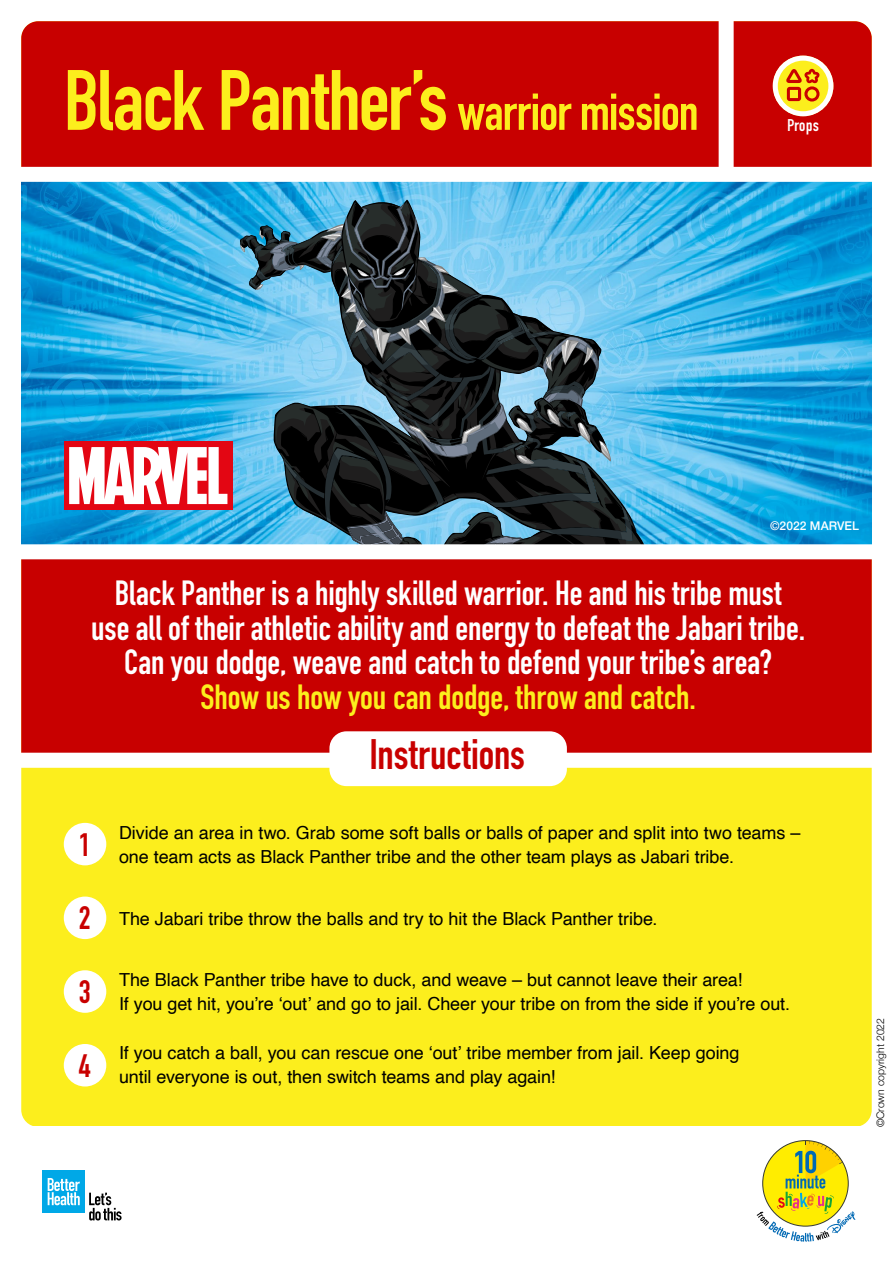
<style>
.page{position:relative;width:893px;height:1263px;background:#fff}
.page>*{position:absolute;margin:0;border:0;box-sizing:border-box;transform-origin:0 0}
.t1{font:700 84px "DIN Condensed";letter-spacing:-.02em;color:#fcee1d}
.t2{font:700 42px "DIN Condensed";letter-spacing:-.005em;color:#c80000}
.t3{font:700 34.5px/34.5px "DIN Condensed";letter-spacing:-.005em;color:#fff;text-align:center}
.t4{font:700 31.95px "DIN Condensed";color:#c80000}
.t5{font:18px/24px "Helvetica";letter-spacing:-.005em;color:#000}
.t6{font:17.1px "DIN Condensed";letter-spacing:-.005em;color:#fff}
.t7{font:500 12px "Helvetica Neue";letter-spacing:.005em;color:#fff}
.t8{font:300 10.5px "Helvetica Neue";color:#000}
.s1{font-size:51px}
.s2{color:#fcee1d}
</style>
<div class="page">
<div style="left:21px;top:21px;width:851px;height:1106px;background:#fcee1d;border-radius:17px"></div>
<div style="left:21px;top:21px;width:851px;height:732px;background:#c80000"></div>
<img style="left:21px;top:182px;width:851px;height:362px">
<div style="left:0;top:167px;width:893px;height:15px;background:#fff"></div>
<svg style="left:773px;top:56px;width:60px;height:60px"></svg>
<svg style="left:240px;top:199px;width:405px;height:345px;background:#59b1d9"></svg>
<svg style="left:270px;top:202px;width:329px;height:342px;background:#416271"></svg>
<div style="left:0;top:544px;width:893px;height:15px;background:#fff"></div>
<div style="left:64px;top:441px;width:169px;height:69px;background:#e30613"></div>
<svg style="left:69px;top:447px;width:158px;height:57px"></svg>
<div style="left:0;top:753px;width:893px;height:15px;background:#fff"></div>
<div style="left:329px;top:731px;width:238px;height:55px;background:#fff;border-radius:17px"></div>
<div style="left:64px;top:1044px;width:42px;height:42px;background:#fff;border-radius:50%"></div>
<div style="left:64px;top:823px;width:42px;height:42px;background:#fff;border-radius:50%"></div>
<div style="left:64px;top:896px;width:42px;height:43px;background:#fff;border-radius:50%"></div>
<div style="left:64px;top:970px;width:42px;height:43px;background:#fff;border-radius:50%"></div>
<div style="left:719px;top:0;width:15px;height:179px;background:#fff"></div>
<div style="left:43px;top:1170px;width:42px;height:43px;background:#00a8e7"></div>
<svg style="left:48px;top:1178px;width:32px;height:27px"></svg>
<svg style="left:89px;top:1193px;width:33px;height:27px"></svg>
<svg style="left:757px;top:1140px;width:98px;height:102px"></svg>
<p class="t1" style="left:64px;top:44px;width:636px">Black Panther’s <span class="s1">warrior mission</span></p>
<p class="t6" style="left:787px;top:115px;width:34px">Props</p>
<p class="t7" style="left:770px;top:516px;width:90px">©2022 MARVEL</p>
<p class="t3" style="left:91px;top:575px;width:715px">Black Panther is a highly skilled warrior. He and his tribe must<br>use all of their athletic ability and energy to defeat the Jabari tribe.<br>Can you dodge, weave and catch to defend your tribe’s area?<br><span class="s2">Show us how you can dodge, throw and catch.</span></p>
<p class="t2" style="left:369px;top:725px;width:157px">Instructions</p>
<p class="t4" style="left:79px;top:823px;width:13px">1</p>
<p class="t5" style="left:119px;top:821px;width:683px">Divide an area in two. Grab some soft balls or balls of paper and split into two teams – one team acts as Black Panther tribe and the other team plays as Jabari tribe.</p>
<p class="t4" style="left:79px;top:896px;width:13px">2</p>
<p class="t5" style="left:119px;top:907px;width:540px">The Jabari tribe throw the balls and try to hit the Black Panther tribe.</p>
<p class="t4" style="left:79px;top:970px;width:13px">3</p>
<p class="t5" style="left:119px;top:968px;width:673px">The Black Panther tribe have to duck, and weave – but cannot leave their area!<br>If you get hit, you’re ‘out’ and go to jail. Cheer your tribe on from the side if you’re out.</p>
<p class="t4" style="left:79px;top:1044px;width:13px">4</p>
<p class="t5" style="left:119px;top:1042px;width:622px">If you catch a ball, you can rescue one ‘out’ tribe member from jail. Keep going until everyone is out, then switch teams and play again!</p>
<p class="t8" style="left:872px;top:1127px;width:111px;rotate:-90deg">©Crown copyright 2022</p>
</div>
